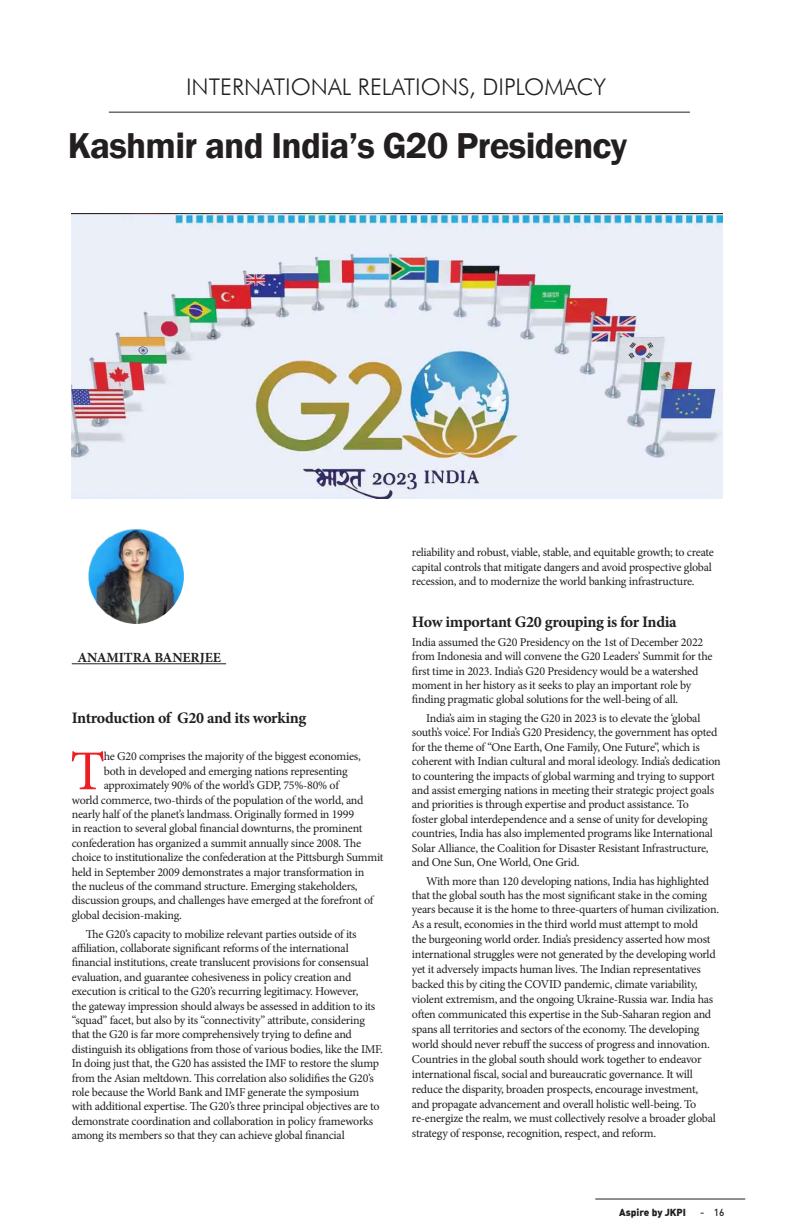
<style>
.page{position:relative;width:792px;height:1224px;background:#fff}
.page>*{position:absolute;margin:0;border:0;box-sizing:border-box;transform-origin:0 0}
.t1{font:56.3px "Minion Pro";color:#ee1d23}
.t2{font:600 37px "Franklin Gothic";letter-spacing:-.02em;color:#231f20}
.t3{font:300 23px "Futura BT";color:#231f20}
.t4{font:700 16px "Minion Pro";letter-spacing:-.025em;color:#231f20}
.t5{font:700 14px "Minion Pro";letter-spacing:-.01em;color:#231f20}
.t6{font:12px/14.4px "Minion Pro";letter-spacing:-.02em;color:#231f20}
.t7{font:10px "DIN Black Alternate";color:#231f20}
.t8{font:500 10px "DIN";color:#231f20}
</style>
<div class="page">
<hr style="left:595px;top:1199px;width:150px;height:1px;background:#231f20">
<hr style="left:72px;top:663px;width:154px;height:1px;background:#231f20">
<img style="left:88px;top:528px;width:96px;height:96px;border-radius:47px">
<hr style="left:109px;top:112px;width:581px;height:1px;background:#231f20">
<img style="left:72px;top:213px;width:651px;height:285px">
<h3 class="t3" style="left:186px;top:73px;width:421px">INTERNATIONAL RELATIONS, DIPLOMACY</h3>
<h2 class="t2" style="left:68px;top:123px;width:561px">Kashmir and India’s G20 Presidency</h2>
<p class="t5" style="left:77px;top:648px;width:145px">ANAMITRA BANERJEE</p>
<h3 class="t4" style="left:72px;top:707px;width:236px">Introduction of G20 and its working</h3>
<h1 class="t1" style="left:70px;top:734px;width:36px">T</h1>
<p class="t6" style="left:104px;top:749px;width:259px">he G20 comprises the majority of the biggest economies,</p>
<p class="t6" style="left:104px;top:764px;width:245px">both in developed and emerging nations representing</p>
<p class="t6" style="left:104px;top:778px;width:237px">approximately 90% of the world’s GDP, 75%-80% of</p>
<p class="t6" style="left:72px;top:793px;width:293px">world commerce, two-thirds of the population of the world, and</p>
<p class="t6" style="left:72px;top:807px;width:284px">nearly half of the planet’s landmass. Originally formed in 1999</p>
<p class="t6" style="left:72px;top:821px;width:292px">in reaction to several global financial downturns, the prominent</p>
<p class="t6" style="left:72px;top:836px;width:291px">confederation has organized a summit annually since 2008. The</p>
<p class="t6" style="left:72px;top:850px;width:313px">choice to institutionalize the confederation at the Pittsburgh Summit</p>
<p class="t6" style="left:72px;top:865px;width:294px">held in September 2009 demonstrates a major transformation in</p>
<p class="t6" style="left:72px;top:879px;width:287px">the nucleus of the command structure. Emerging stakeholders,</p>
<p class="t6" style="left:72px;top:893px;width:303px">discussion groups, and challenges have emerged at the forefront of</p>
<p class="t6" style="left:72px;top:908px;width:112px">global decision-making.</p>
<p class="t6" style="left:72px;top:927px;width:313px;text-indent:14px">The G20’s capacity to mobilize relevant parties outside of its affiliation, collaborate significant reforms of the international financial institutions, create translucent provisions for consensual evaluation, and guarantee cohesiveness in policy creation and execution is critical to the G20’s recurring legitimacy. However,<br>the gateway impression should always be assessed in addition to its “squad” facet, but also by its “connectivity” attribute, considering that the G20 is far more comprehensively trying to define and distinguish its obligations from those of various bodies, like the IMF.<br>In doing just that, the G20 has assisted the IMF to restore the slump from the Asian meltdown. This correlation also solidifies the G20’s role because the World Bank and IMF generate the symposium with additional expertise. The G20’s three principal objectives are to demonstrate coordination and collaboration in policy frameworks among its members so that they can achieve global financial</p>
<p class="t6" style="left:412px;top:545px;width:304px">reliability and robust, viable, stable, and equitable growth; to create capital controls that mitigate dangers and avoid prospective global recession, and to modernize the world banking infrastructure.</p>
<h3 class="t4" style="left:412px;top:611px;width:266px">How important G20 grouping is for India</h3>
<p class="t6" style="left:412px;top:635px;width:302px">India assumed the G20 Presidency on the 1st of December 2022 from Indonesia and will convene the G20 Leaders’ Summit for the first time in 2023. India’s G20 Presidency would be a watershed moment in her history as it seeks to play an important role by finding pragmatic global solutions for the well-being of all.</p>
<p class="t6" style="left:412px;top:711px;width:310px;text-indent:14px">India’s aim in staging the G20 in 2023 is to elevate the ‘global south’s voice’. For India’s G20 Presidency, the government has opted for the theme of “One Earth, One Family, One Future”, which is coherent with Indian cultural and moral ideology. India’s dedication to countering the impacts of global warming and trying to support and assist emerging nations in meeting their strategic project goals and priorities is through expertise and product assistance. To<br>foster global interdependence and a sense of unity for developing countries, India has also implemented programs like International Solar Alliance, the Coalition for Disaster Resistant Infrastructure, and One Sun, One World, One Grid.</p>
<p class="t6" style="left:412px;top:873px;width:309px;line-height:14.8px;text-indent:14px">With more than 120 developing nations, India has highlighted that the global south has the most significant stake in the coming years because it is the home to three-quarters of human civilization.<br>As a result, economies in the third world must attempt to mold<br>the burgeoning world order. India’s presidency asserted how most international struggles were not generated by the developing world yet it adversely impacts human lives. The Indian representatives backed this by citing the COVID pandemic, climate variability, violent extremism, and the ongoing Ukraine-Russia war. India has often communicated this expertise in the Sub-Saharan region and spans all territories and sectors of the economy. The developing world should never rebuff the success of progress and innovation.<br>Countries in the global south should work together to endeavor international fiscal, social and bureaucratic governance. It will reduce the disparity, broaden prospects, encourage investment,<br>and propagate advancement and overall holistic well-being. To re-energize the realm, we must collectively resolve a broader global strategy of response, recognition, respect, and reform.</p>
<p class="t7" style="left:619px;top:1206px;width:68px">Aspire by JKPI</p>
<p class="t8" style="left:700px;top:1206px;width:26px">- 16</p>
</div>
